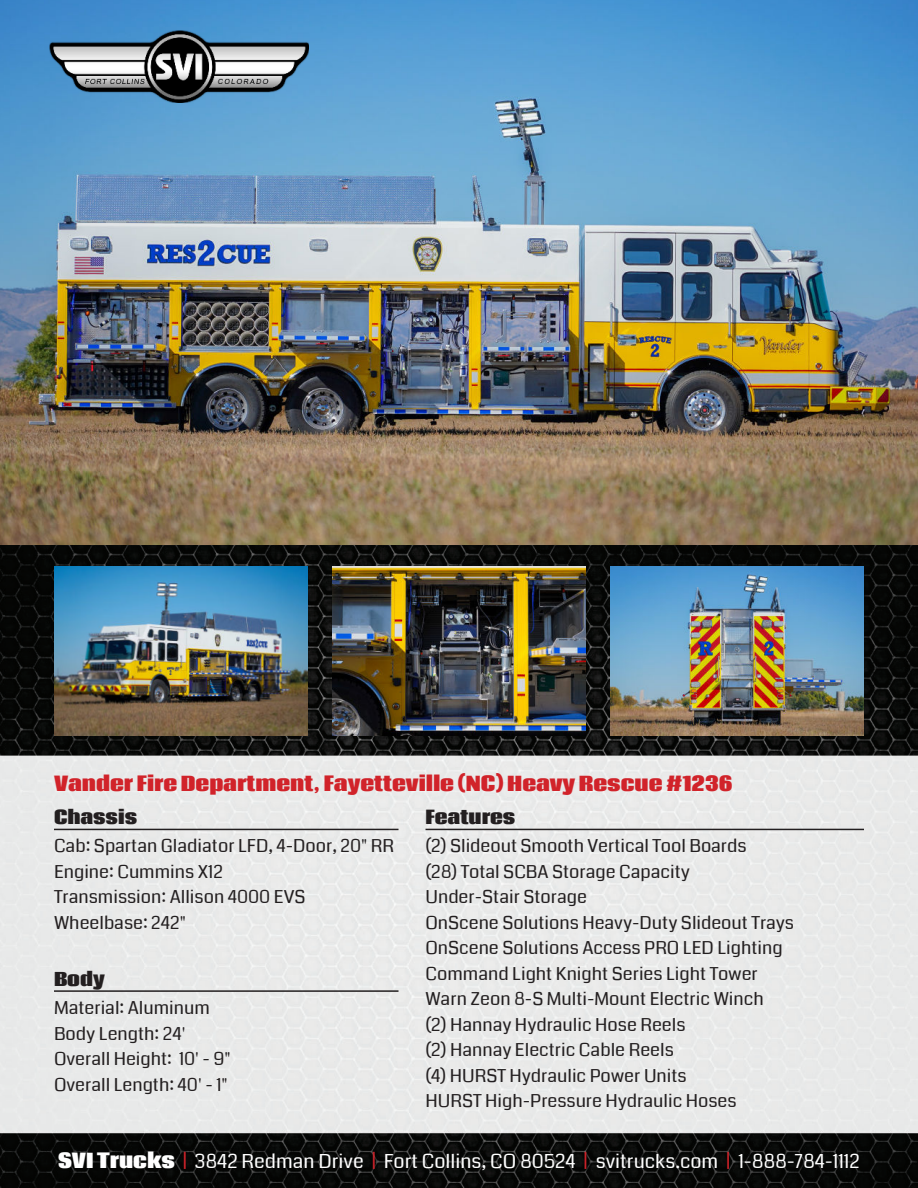
<style>
.page{position:relative;width:918px;height:1188px;background:#fff}
.page>*{position:absolute;margin:0;border:0;box-sizing:border-box;transform-origin:0 0}
.t1{font:19.5px "Coda";color:#fff}
.t2{font:800 19.5px "Coda";color:#d1232a}
.t3{font:18px/25.5px "Coda";color:#231f20}
.t4{font:800 18px "Coda";color:#231f20}
.s1{font-weight:800}
.s2{color:#d1232a}
</style>
<div class="page">
<img style="left:0;top:544px;width:918px;height:644px">
<hr style="left:54px;top:829px;width:345px;height:1px;background:#231f20">
<hr style="left:54px;top:990px;width:345px;height:2px;background:#231f20">
<hr style="left:426px;top:829px;width:438px;height:1px;background:#231f20">
<img style="left:54px;top:566px;width:254px;height:169px">
<img style="left:332px;top:566px;width:254px;height:169px">
<img style="left:610px;top:566px;width:254px;height:169px">
<img style="left:0;top:0;width:918px;height:544px">
<img style="left:50px;top:30px;width:259px;height:72px">
<p class="t2" style="left:54px;top:774px;width:680px">Vander Fire Department, Fayetteville (NC) Heavy Rescue #1236</p>
<p class="t4" style="left:54px;top:807px;width:85px">Chassis</p>
<p class="t3" style="left:54px;top:833px;width:342px">Cab: Spartan Gladiator LFD, 4-Door, 20" RR<br>Engine: Cummins X12<br>Transmission: Allison 4000 EVS<br>Wheelbase: 242"</p>
<p class="t4" style="left:54px;top:970px;width:52px">Body</p>
<p class="t3" style="left:54px;top:996px;width:178px">Material: Aluminum<br>Body Length: 24'<br>Overall Height: 10' - 9"<br>Overall Length: 40' - 1"</p>
<p class="t4" style="left:426px;top:807px;width:91px">Features</p>
<p class="t3" style="left:426px;top:833px;width:370px">(2) Slideout Smooth Vertical Tool Boards<br>(28) Total SCBA Storage Capacity<br>Under-Stair Storage<br>OnScene Solutions Heavy-Duty Slideout Trays OnScene Solutions Access PRO LED Lighting Command Light Knight Series Light Tower Warn Zeon 8-S Multi-Mount Electric Winch<br>(2) Hannay Hydraulic Hose Reels<br>(2) Hannay Electric Cable Reels<br>(4) HURST Hydraulic Power Units<br>HURST High-Pressure Hydraulic Hoses</p>
<p class="t1" style="left:58px;top:1152px;width:803px"><span class="s1">SVI Trucks</span> <span class="s2">|</span> 3842 Redman Drive <span class="s2">|</span> Fort Collins, CO 80524 <span class="s2">|</span> svitrucks.com <span class="s2">|</span> 1-888-784-1112</p>
</div>
